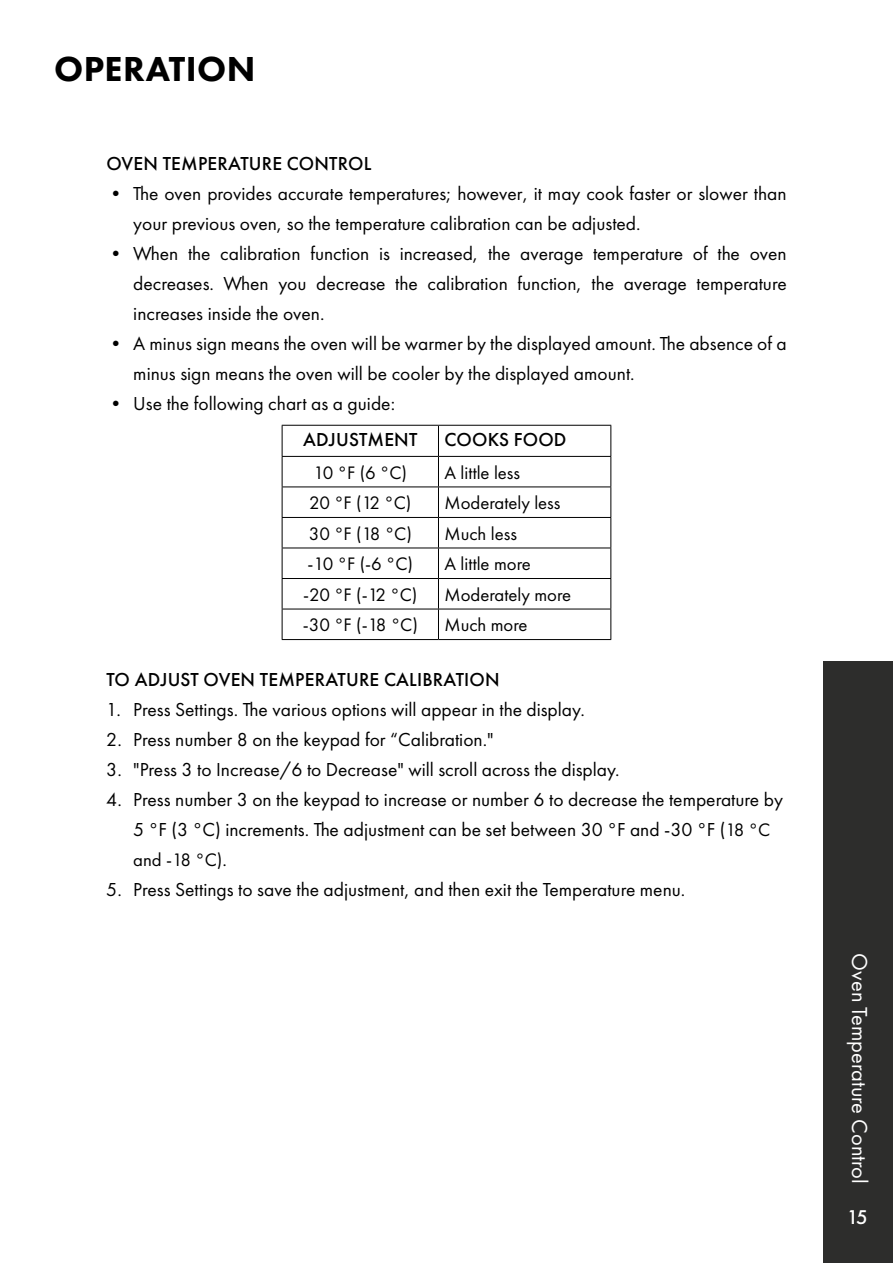
<style>
.page{position:relative;width:893px;height:1263px;background:#fff}
.page>*{position:absolute;margin:0;border:0;box-sizing:border-box;transform-origin:0 0}
.t1{font:800 36px "Futura PT";letter-spacing:.01em;color:#000}
.t2{font:22.5px "Futura PT";color:#fff}
.t3{font:500 20.7px "Futura PT";color:#fff}
.t4{font:19.5px/30px "Futura PT";color:#000}
.t5{font:500 19.5px "Futura PT";letter-spacing:.01em;color:#000}
.t6{font:18.75px "Futura PT";color:#000}
.s1{font-size:18.75px}
.s2{font-size:19.5px}
</style>
<div class="page">
<div style="left:823px;top:661px;width:70px;height:602px;background:#2d2d2c"></div>
<svg style="left:282px;top:457px;width:1px;height:29px"></svg>
<svg style="left:438px;top:457px;width:1px;height:29px"></svg>
<svg style="left:610px;top:457px;width:1px;height:29px"></svg>
<hr style="left:282px;top:486px;width:156px;height:1px;background:#000">
<hr style="left:282px;top:487px;width:1px;height:30px;background:#000">
<hr style="left:438px;top:486px;width:173px;height:1px;background:#000">
<hr style="left:438px;top:487px;width:1px;height:30px;background:#000">
<hr style="left:610px;top:487px;width:1px;height:30px;background:#000">
<hr style="left:282px;top:517px;width:156px;height:1px;background:#000">
<hr style="left:282px;top:518px;width:1px;height:30px;background:#000">
<hr style="left:438px;top:517px;width:173px;height:1px;background:#000">
<hr style="left:438px;top:518px;width:1px;height:30px;background:#000">
<hr style="left:610px;top:518px;width:1px;height:30px;background:#000">
<hr style="left:282px;top:548px;width:156px;height:1px;background:#000">
<hr style="left:282px;top:548px;width:1px;height:30px;background:#000">
<hr style="left:438px;top:548px;width:173px;height:1px;background:#000">
<hr style="left:438px;top:548px;width:1px;height:30px;background:#000">
<hr style="left:610px;top:548px;width:1px;height:30px;background:#000">
<hr style="left:282px;top:578px;width:156px;height:1px;background:#000">
<hr style="left:282px;top:579px;width:1px;height:30px;background:#000">
<hr style="left:438px;top:578px;width:173px;height:1px;background:#000">
<hr style="left:438px;top:579px;width:1px;height:30px;background:#000">
<hr style="left:610px;top:579px;width:1px;height:30px;background:#000">
<hr style="left:282px;top:609px;width:156px;height:1px;background:#000">
<hr style="left:282px;top:609px;width:1px;height:30px;background:#000">
<hr style="left:438px;top:609px;width:173px;height:1px;background:#000">
<hr style="left:438px;top:609px;width:1px;height:30px;background:#000">
<hr style="left:610px;top:609px;width:1px;height:30px;background:#000">
<hr style="left:282px;top:639px;width:156px;height:1px;background:#000">
<hr style="left:438px;top:639px;width:173px;height:1px;background:#000">
<hr style="left:282px;top:425px;width:156px;height:1px;background:#000">
<hr style="left:282px;top:426px;width:1px;height:30px;background:#000">
<hr style="left:282px;top:456px;width:156px;height:1px;background:#000">
<hr style="left:438px;top:425px;width:173px;height:1px;background:#000">
<hr style="left:438px;top:426px;width:1px;height:30px;background:#000">
<hr style="left:610px;top:426px;width:1px;height:30px;background:#000">
<hr style="left:438px;top:456px;width:173px;height:1px;background:#000">
<h1 class="t1" style="left:54px;top:47px;width:203px">OPERATION</h1>
<p class="t5" style="left:106px;top:152px;width:267px">OVEN TEMPERATURE CONTROL</p>
<p class="t4" style="left:133px;top:179px;width:655px;text-indent:-27px">• The oven provides accurate temperatures; however, it may cook faster or slower than your previous oven, so the temperature calibration can be adjusted.</p>
<p class="t4" style="left:133px;top:239px;width:655px;text-align:justify;text-indent:-27px">• When the calibration function is increased, the average temperature of the oven decreases. When you decrease the calibration function, the average temperature increases inside the oven.</p>
<p class="t4" style="left:133px;top:329px;width:655px;text-indent:-27px">• A minus sign means the oven will be warmer by the displayed amount. The absence of a minus sign means the oven will be cooler by the displayed amount.</p>
<p class="t4" style="left:106px;top:389px;width:290px">• Use the following chart as a guide:</p>
<p class="t5" style="left:303px;top:428px;width:116px">ADJUSTMENT</p>
<p class="t5" style="left:445px;top:428px;width:123px">COOKS FOOD</p>
<p class="t6" style="left:313px;top:461px;width:95px">10 °F (6 °C)</p>
<p class="t6" style="left:444px;top:461px;width:77px">A little less</p>
<p class="t6" style="left:309px;top:492px;width:104px">20 °F (12 °C)</p>
<p class="t6" style="left:444px;top:492px;width:117px">Moderately less</p>
<p class="t6" style="left:309px;top:522px;width:105px">30 °F (18 °C)</p>
<p class="t6" style="left:444px;top:522px;width:74px">Much less</p>
<p class="t6" style="left:307px;top:553px;width:107px">-10 °F (-6 °C)</p>
<p class="t6" style="left:444px;top:553px;width:88px">A little more</p>
<p class="t6" style="left:303px;top:583px;width:116px">-20 °F (-12 °C)</p>
<p class="t6" style="left:444px;top:583px;width:128px">Moderately more</p>
<p class="t6" style="left:303px;top:614px;width:117px">-30 °F (-18 °C)</p>
<p class="t6" style="left:444px;top:614px;width:85px">Much more</p>
<p class="t5" style="left:106px;top:667px;width:395px">TO ADJUST OVEN TEMPERATURE CALIBRATION</p>
<p class="t4" style="left:106px;top:694px;width:480px">1. Press Settings. The various options will appear in the display.</p>
<p class="t4" style="left:106px;top:724px;width:389px">2. Press number 8 on the keypad for “Calibration."</p>
<p class="t4" style="left:106px;top:754px;width:515px">3. "Press 3 to Increase/6 to Decrease" will scroll across the display.</p>
<p class="t4" style="left:133px;top:784px;width:651px;text-indent:-27px">4. Press number 3 on the keypad to increase or number 6 to decrease the temperature by<br>5 °F (3 °C) increments. The adjustment can be set between 30 °F and -30 °F (<span class="s1">18 °C</span></p>
<p class="t6" style="left:133px;top:848px;width:95px">and -18 °C)<span class="s2">.</span></p>
<p class="t4" style="left:106px;top:874px;width:581px">5. Press Settings to save the adjustment, and then exit the Temperature menu.</p>
<p class="t2" style="left:873px;top:953px;width:232px;rotate:90deg">Oven Temperature Control</p>
<p class="t3" style="left:847px;top:1205px;width:23px">15</p>
</div>
